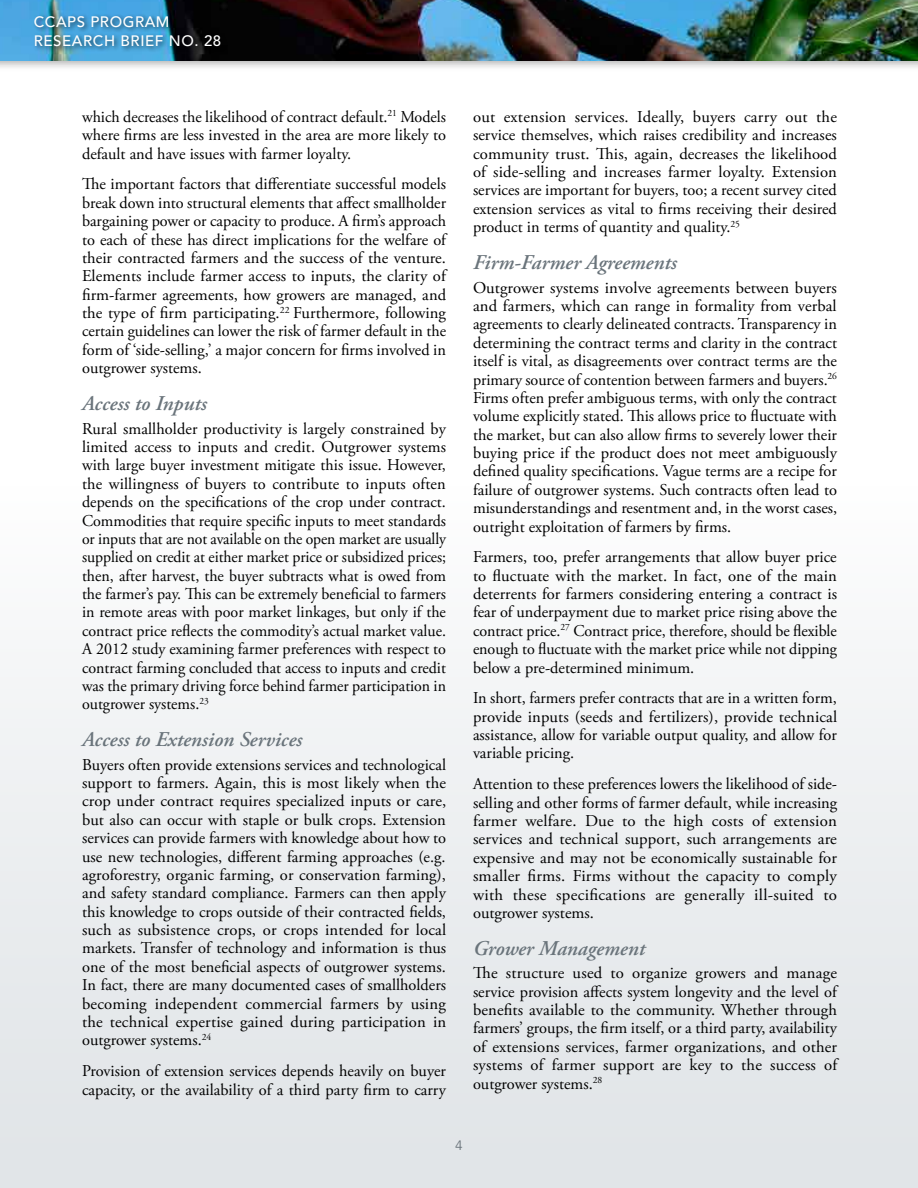
<style>
.page{position:relative;width:918px;height:1188px;background:#fff}
.page>*{position:absolute;margin:0;border:0;box-sizing:border-box;transform-origin:0 0}
.t1{font:italic 600 21px "Adobe Garamond Pro";color:#6a747b}
.t2{font:16.5px/18.3px "Adobe Garamond Pro";color:#000;text-align:justify}
.t3{font:500 15px/18.8px "Avenir LT Std";letter-spacing:.04em;color:#fff}
.t4{font:13.5px "Avenir LT Std";color:#6a747b}
</style>
<div class="page">
<div style="left:0;top:0;width:918px;height:72px;background:#000;opacity:.3"></div>
<img style="left:0;top:0;width:918px;height:60px">
<div style="left:0;top:486px;width:918px;height:702px;background:linear-gradient(to bottom,#fdfdfd,#dee3e6)"></div>
<div style="left:33px;top:13px;width:195px;height:40px;background:#000;opacity:.65"></div>
<p class="t3" style="left:34px;top:13px;width:189px">CCAPS PROGRAM<br>RESEARCH BRIEF NO. 28</p>
<p class="t2" style="left:82px;top:108px;width:365px">which decreases the likelihood of contract default.<sup>21</sup> Models where firms are less invested in the area are more likely to default and have issues with farmer loyalty.</p>
<p class="t2" style="left:82px;top:176px;width:366px">The important factors that differentiate successful models break down into structural elements that affect smallholder bargaining power or capacity to produce. A firm’s approach to each of these has direct implications for the welfare of their contracted farmers and the success of the venture.<br>Elements include farmer access to inputs, the clarity of firm-farmer agreements, how growers are managed, and the type of firm participating.<sup>22</sup> Furthermore, following certain guidelines can lower the risk of farmer default in the form of ‘side-selling,’ a major concern for firms involved in outgrower systems.</p>
<p class="t1" style="left:82px;top:391px;width:126px">Access to Inputs</p>
<p class="t2" style="left:82px;top:420px;width:366px">Rural smallholder productivity is largely constrained by limited access to inputs and credit. Outgrower systems with large buyer investment mitigate this issue. However, the willingness of buyers to contribute to inputs often depends on the specifications of the crop under contract.<br>Commodities that require specific inputs to meet standards or inputs that are not available on the open market are usually supplied on credit at either market price or subsidized prices; then, after harvest, the buyer subtracts what is owed from the farmer’s pay. This can be extremely beneficial to farmers in remote areas with poor market linkages, but only if the contract price reflects the commodity’s actual market value.<br>A 2012 study examining farmer preferences with respect to contract farming concluded that access to inputs and credit was the primary driving force behind farmer participation in outgrower systems.<sup>23</sup></p>
<p class="t1" style="left:82px;top:727px;width:222px">Access to Extension Services</p>
<p class="t2" style="left:82px;top:756px;width:366px">Buyers often provide extensions services and technological support to farmers. Again, this is most likely when the crop under contract requires specialized inputs or care, but also can occur with staple or bulk crops. Extension services can provide farmers with knowledge about how to use new technologies, different farming approaches (e.g. agroforestry, organic farming, or conservation farming), and safety standard compliance. Farmers can then apply this knowledge to crops outside of their contracted fields, such as subsistence crops, or crops intended for local markets. Transfer of technology and information is thus one of the most beneficial aspects of outgrower systems.<br>In fact, there are many documented cases of smallholders becoming independent commercial farmers by using the technical expertise gained during participation in outgrower systems.<sup>24</sup></p>
<p class="t2" style="left:82px;top:1062px;width:365px">Provision of extension services depends heavily on buyer capacity, or the availability of a third party firm to carry</p>
<p class="t2" style="left:473px;top:108px;width:365px">out extension services. Ideally, buyers carry out the service themselves, which raises credibility and increases community trust. This, again, decreases the likelihood of side-selling and increases farmer loyalty. Extension services are important for buyers, too; a recent survey cited extension services as vital to firms receiving their desired product in terms of quantity and quality.<sup>25</sup></p>
<p class="t1" style="left:473px;top:250px;width:205px">Firm-Farmer Agreements</p>
<p class="t2" style="left:473px;top:279px;width:366px">Outgrower systems involve agreements between buyers and farmers, which can range in formality from verbal agreements to clearly delineated contracts. Transparency in determining the contract terms and clarity in the contract itself is vital, as disagreements over contract terms are the primary source of contention between farmers and buyers.<sup>26<br></sup>Firms often prefer ambiguous terms, with only the contract volume explicitly stated. This allows price to fluctuate with the market, but can also allow firms to severely lower their buying price if the product does not meet ambiguously defined quality specifications. Vague terms are a recipe for failure of outgrower systems. Such contracts often lead to misunderstandings and resentment and, in the worst cases, outright exploitation of farmers by firms.</p>
<p class="t2" style="left:473px;top:549px;width:366px">Farmers, too, prefer arrangements that allow buyer price to fluctuate with the market. In fact, one of the main deterrents for farmers considering entering a contract is fear of underpayment due to market price rising above the contract price.<sup>27</sup> Contract price, therefore, should be flexible enough to fluctuate with the market price while not dipping below a pre-determined minimum.</p>
<p class="t2" style="left:473px;top:689px;width:366px">In short, farmers prefer contracts that are in a written form, provide inputs (seeds and fertilizers), provide technical assistance, allow for variable output quality, and allow for variable pricing.</p>
<p class="t2" style="left:473px;top:775px;width:366px">Attention to these preferences lowers the likelihood of side&shy;selling and other forms of farmer default, while increasing farmer welfare. Due to the high costs of extension services and technical support, such arrangements are expensive and may not be economically sustainable for smaller firms. Firms without the capacity to comply with these specifications are generally ill-suited to outgrower systems.</p>
<p class="t1" style="left:473px;top:936px;width:174px">Grower Management</p>
<p class="t2" style="left:473px;top:965px;width:366px">The structure used to organize growers and manage service provision affects system longevity and the level of benefits available to the community. Whether through farmers’ groups, the firm itself, or a third party, availability of extensions services, farmer organizations, and other systems of farmer support are key to the success of outgrower systems.<sup>28</sup></p>
<p class="t4" style="left:455px;top:1137px;width:9px">4</p>
</div>
